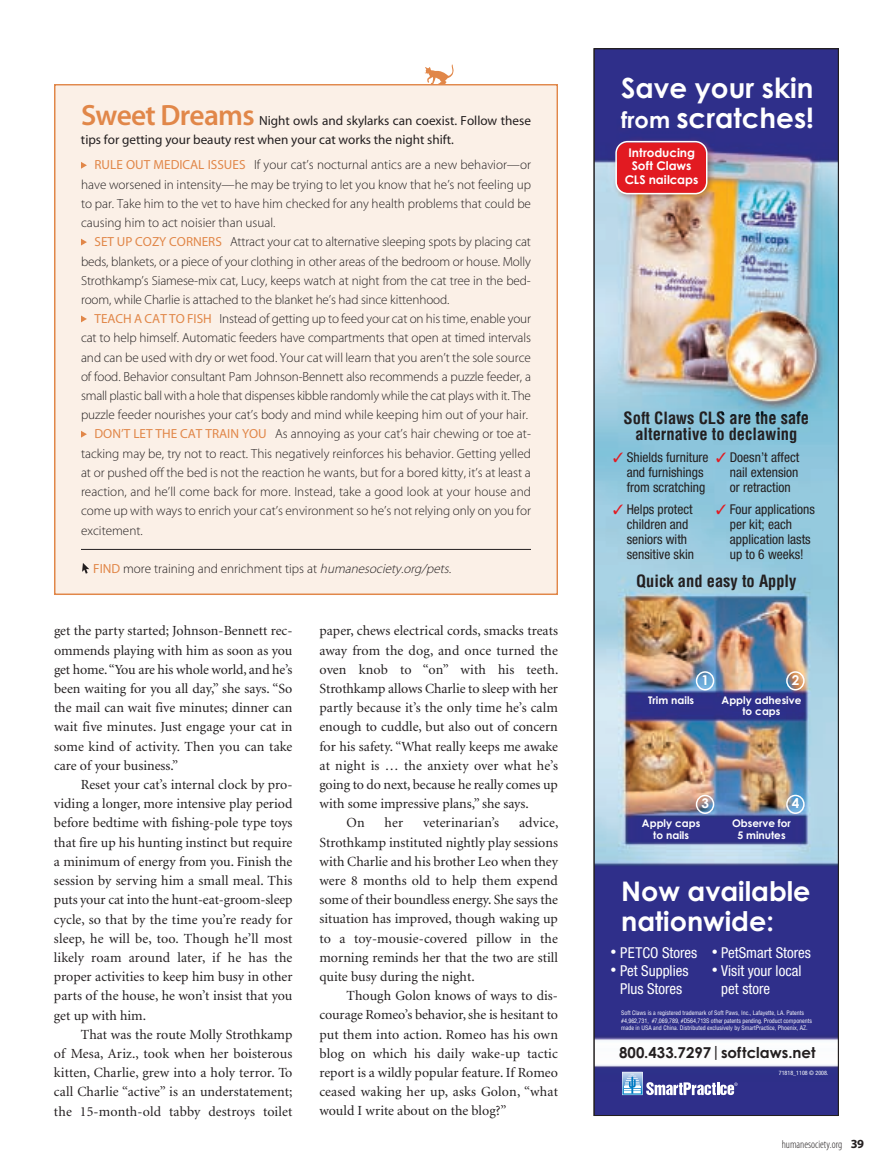
<style>
.page{position:relative;width:891px;height:1175px;background:#fff}
.page>*{position:absolute;margin:0;border:0;box-sizing:border-box;transform-origin:0 0}
.t1{font:29.4px "Myriad MM565 SB600 NO";letter-spacing:-.025em;color:#e18749}
.t2{font:27.75px/30px "Century Gothic Bold+KYRPWD";color:#fff}
.t3{font:27px/30px "Century Gothic Bold+KYRPWD";color:#fff}
.t4{font:16.5px/16.5px "Helvetica Condensed Bold+QYPNES";color:#231f20;text-align:center}
.t5{font:15px/18px "Helvetica Neue LT Std Cn+BDWVZB";color:#fff;text-align:center}
.t6{font:15px "Century Gothic Bold+KYRPWD";color:#231f20}
.t7{font:13.95px/19.2px "Minion";color:#231f20;text-align:justify}
.t8{font:13.5px/15px "Helvetica Neue LT Std Cn+BDWVZB";color:#231f20}
.t9{font:13.5px "Century Gothic Bold+KYRPWD";color:#fff}
.t10{font:13.2px/19.2px "Myriad MM215 LT600 NO";color:#231f20;text-align:justify}
.t11{font:13.2px/19.2px "Myriad MM400 RG600 NO";color:#231f20}
.t12{font:12px/13.5px "Century Gothic Bold+KYRPWD";letter-spacing:-.005em;color:#fff;text-align:center}
.t13{font:11.25px "Myriad MM213 LT300 CN";color:#231f20}
.t14{font:10.5px/11.2px "Century Gothic Bold+KYRPWD";color:#fff;text-align:center}
.t15{font:6px/7.5px "Helvetica Condensed+EUSNOT";color:#fff}
.t16{font:6px "Helvetica Neue LT Std Cn+BDWVZB";color:#fff}
.s1{font-family:"Myriad MM400 RG600 NO";color:#e18749}
.s2{font-style:italic}
.s3{font-size:22.5px}
.s4{color:#e21a21}
.s5{font-size:12px}
.s6{font-family:"Myriad MM700 BD600 NO";font-size:12.45px}
</style>
<div class="page">
<div style="left:56px;top:86px;width:500px;height:507px;background:#fbf0e7"></div>
<div style="left:54px;top:84px;width:504px;height:511px;border:2px solid #e18749"></div>
<svg style="left:82px;top:563px;width:7px;height:10px"></svg>
<svg style="left:81px;top:431px;width:6px;height:6px"></svg>
<svg style="left:81px;top:315px;width:6px;height:7px"></svg>
<svg style="left:81px;top:239px;width:6px;height:6px"></svg>
<svg style="left:81px;top:162px;width:6px;height:7px"></svg>
<img style="left:596px;top:51px;width:240px;height:1062px">
<svg style="left:622px;top:1071px;width:116px;height:24px"></svg>
<svg style="left:721px;top:411px;width:4px;height:4px"></svg>
<svg style="left:696px;top:671px;width:18px;height:19px"></svg>
<svg style="left:786px;top:671px;width:19px;height:19px"></svg>
<svg style="left:696px;top:794px;width:18px;height:20px"></svg>
<svg style="left:786px;top:794px;width:19px;height:20px"></svg>
<svg style="left:615px;top:141px;width:93px;height:53px;background:#df2e35"></svg>
<div style="left:594px;top:49px;width:244px;height:1066px;border:1px solid #231f20"></div>
<hr style="left:81px;top:549px;width:450px;height:1px;background:#231f20">
<svg style="left:425px;top:64px;width:29px;height:21px"></svg>
<h1 class="t1" style="left:81px;top:104px;width:175px">Sweet Dreams</h1>
<p class="t11" style="left:81px;top:112px;width:451px;text-indent:178px">Night owls and skylarks can coexist. Follow these tips for getting your beauty rest when your cat works the night shift.</p>
<p class="t10" style="left:81px;top:157px;width:452px;text-indent:13px"><span class="s1">RULE OUT MEDICAL ISSUES</span> If your cat’s nocturnal antics are a new behavior—or have worsened in intensity—he may be trying to let you know that he’s not feeling up to par. Take him to the vet to have him checked for any health problems that could be causing him to act noisier than usual.</p>
<p class="t10" style="left:81px;top:233px;width:452px;text-indent:14px"><span class="s1">SET UP COZY CORNERS</span> Attract your cat to alternative sleeping spots by placing cat beds, blankets, or a piece of your clothing in other areas of the bedroom or house. Molly Strothkamp’s Siamese-mix cat, Lucy, keeps watch at night from the cat tree in the bed&shy;room, while Charlie is attached to the blanket he’s had since kittenhood.</p>
<p class="t10" style="left:95px;top:310px;width:438px"><span class="s1">TEACH A CAT TO FISH</span> Instead of getting up to feed your cat on his time, enable your</p>
<p class="t10" style="left:81px;top:329px;width:452px">cat to help himself. Automatic feeders have compartments that open at timed intervals</p>
<p class="t10" style="left:81px;top:349px;width:452px">and can be used with dry or wet food. Your cat will learn that you aren’t the sole source</p>
<p class="t10" style="left:81px;top:368px;width:452px">of food. Behavior consultant Pam Johnson-Bennett also recommends a puzzle feeder, a</p>
<p class="t10" style="left:81px;top:387px;width:452px">small plastic ball with a hole that dispenses kibble randomly while the cat plays with it. The</p>
<p class="t10" style="left:81px;top:406px;width:449px">puzzle feeder nourishes your cat’s body and mind while keeping him out of your hair.</p>
<p class="t10" style="left:95px;top:425px;width:438px"><span class="s1">DON’T LET THE CAT TRAIN YOU</span> As annoying as your cat’s hair chewing or toe at-</p>
<p class="t10" style="left:81px;top:445px;width:451px">tacking may be, try not to react. This negatively reinforces his behavior. Getting yelled</p>
<p class="t10" style="left:81px;top:464px;width:451px">at or pushed off the bed is not the reaction he wants, but for a bored kitty, it’s at least a</p>
<p class="t10" style="left:81px;top:483px;width:451px">reaction, and he’ll come back for more. Instead, take a good look at your house and</p>
<p class="t10" style="left:81px;top:502px;width:452px">come up with ways to enrich your cat’s environment so he’s not relying only on you for</p>
<p class="t10" style="left:81px;top:521px;width:63px">excitement.</p>
<p class="t10" style="left:93px;top:560px;width:362px"><span class="s1">FIND</span> more training and enrichment tips at <span class="s2">humanesociety.org/pets.</span></p>
<p class="t7" style="left:54px;top:622px;width:240px">get the party started; Johnson-Bennett rec&shy;ommends playing with him as soon as you get home.“You are his whole world, and he’s been waiting for you all day,” she says. “So the mail can wait five minutes; dinner can wait five minutes. Just engage your cat in some kind of activity. Then you can take care of your business.”</p>
<p class="t7" style="left:54px;top:776px;width:240px;text-indent:27px">Reset your cat’s internal clock by pro&shy;viding a longer, more intensive play period before bedtime with fishing-pole type toys that fire up his hunting instinct but require a minimum of energy from you. Finish the session by serving him a small meal. This puts your cat into the hunt-eat-groom-sleep cycle, so that by the time you’re ready for sleep, he will be, too. Though he’ll most likely roam around later, if he has the proper activities to keep him busy in other parts of the house, he won’t insist that you get up with him.</p>
<p class="t7" style="left:54px;top:1025px;width:240px;text-indent:27px">That was the route Molly Strothkamp of Mesa, Ariz., took when her boisterous kitten, Charlie, grew into a holy terror. To call Charlie “active” is an understatement; the 15-month-old tabby destroys toilet</p>
<p class="t7" style="left:319px;top:622px;width:240px">paper, chews electrical cords, smacks treats</p>
<p class="t7" style="left:319px;top:641px;width:240px">away from the dog, and once turned the</p>
<p class="t7" style="left:319px;top:661px;width:240px">oven knob to “on” with his teeth.</p>
<p class="t7" style="left:319px;top:680px;width:240px">Strothkamp allows Charlie to sleep with her</p>
<p class="t7" style="left:319px;top:699px;width:240px">partly because it’s the only time he’s calm</p>
<p class="t7" style="left:319px;top:718px;width:240px">enough to cuddle, but also out of concern</p>
<p class="t7" style="left:319px;top:737px;width:240px">for his safety. “What really keeps me awake</p>
<p class="t7" style="left:319px;top:756px;width:240px">at night is … the anxiety over what he’s</p>
<p class="t7" style="left:319px;top:776px;width:240px">going to do next, because he really comes up</p>
<p class="t7" style="left:319px;top:795px;width:211px">with some impressive plans,” she says.</p>
<p class="t7" style="left:346px;top:814px;width:20px">On</p>
<p class="t7" style="left:385px;top:814px;width:20px">her</p>
<p class="t7" style="left:423px;top:814px;width:78px">veterinarian’s</p>
<p class="t7" style="left:319px;top:814px;width:240px;text-indent:200px">advice, Strothkamp instituted nightly play sessions with Charlie and his brother Leo when they were 8 months old to help them expend some of their boundless energy. She says the situation has improved, though waking up to a toy-mousie-covered pillow in the morning reminds her that the two are still quite busy during the night.</p>
<p class="t7" style="left:319px;top:987px;width:240px;text-indent:27px">Though Golon knows of ways to dis&shy;courage Romeo’s behavior, she is hesitant to put them into action. Romeo has his own blog on which his daily wake-up tactic report is a wildly popular feature. If Romeo ceased waking her up, asks Golon, “what would I write about on the blog?”</p>
<h2 class="t2" style="left:621px;top:75px;width:194px">Save your skin <span class="s3">from</span> scratches!</h2>
<p class="t12" style="left:625px;top:147px;width:75px">Introducing<br>Soft Claws<br>CLS nailcaps</p>
<p class="t4" style="left:624px;top:411px;width:187px">Soft Claws CLS are the safe alternative to declawing</p>
<p class="t8" style="left:627px;top:451px;width:83px;text-indent:-14px"><span class="s4">✓</span> Shields furniture and furnishings from scratching</p>
<p class="t8" style="left:627px;top:502px;width:69px;text-indent:-14px"><span class="s4">✓</span> Helps protect children and seniors with sensitive skin</p>
<p class="t4" style="left:636px;top:574px;width:162px">Quick and easy to Apply</p>
<p class="t8" style="left:730px;top:451px;width:71px;text-align:justify;text-indent:-14px"><span class="s4">✓</span> Doesn’t affect nail extension or retraction</p>
<p class="t8" style="left:730px;top:502px;width:87px;text-indent:-14px"><span class="s4">✓</span> Four applications per kit; each application lasts up to 6 weeks!</p>
<p class="t14" style="left:648px;top:695px;width:47px">Trim nails</p>
<p class="t9" style="left:701px;top:675px;width:9px">1</p>
<p class="t9" style="left:792px;top:675px;width:9px">2</p>
<p class="t14" style="left:722px;top:695px;width:81px">Apply adhesive to caps</p>
<p class="t9" style="left:701px;top:798px;width:9px">3</p>
<p class="t14" style="left:642px;top:819px;width:60px">Apply caps to nails</p>
<p class="t9" style="left:792px;top:798px;width:9px">4</p>
<p class="t14" style="left:732px;top:819px;width:60px">Observe for<br>5 minutes</p>
<h3 class="t3" style="left:621px;top:879px;width:191px">Now available nationwide:</h3>
<p class="t5" style="left:611px;top:944px;width:88px"><span class="s5">•</span> PETCO Stores</p>
<p class="t5" style="left:611px;top:962px;width:79px"><span class="s5">•</span> Pet Supplies<br>Plus Stores</p>
<p class="t5" style="left:712px;top:944px;width:101px"><span class="s5">•</span> PetSmart Stores</p>
<p class="t5" style="left:721px;top:962px;width:82px;text-align:left;text-indent:-10px"><span class="s5">•</span> Visit your local pet store</p>
<p class="t15" style="left:621px;top:1009px;width:192px">Soft Claws is a registered trademark of Soft Paws, Inc., Lafayette, LA. Patents #4,962,731, #7,069,789, #D564,713S other patents pending. Product components made in USA and China. Distributed exclusively by SmartPractice, Phoenix, AZ.</p>
<p class="t6" style="left:619px;top:1047px;width:198px">800.433.7297|softclaws.net</p>
<p class="t16" style="left:779px;top:1070px;width:51px">71818_1108 © 2008.</p>
<p class="t13" style="left:782px;top:1139px;width:84px">humanesociety.org <span class="s6">39</span></p>
</div>
